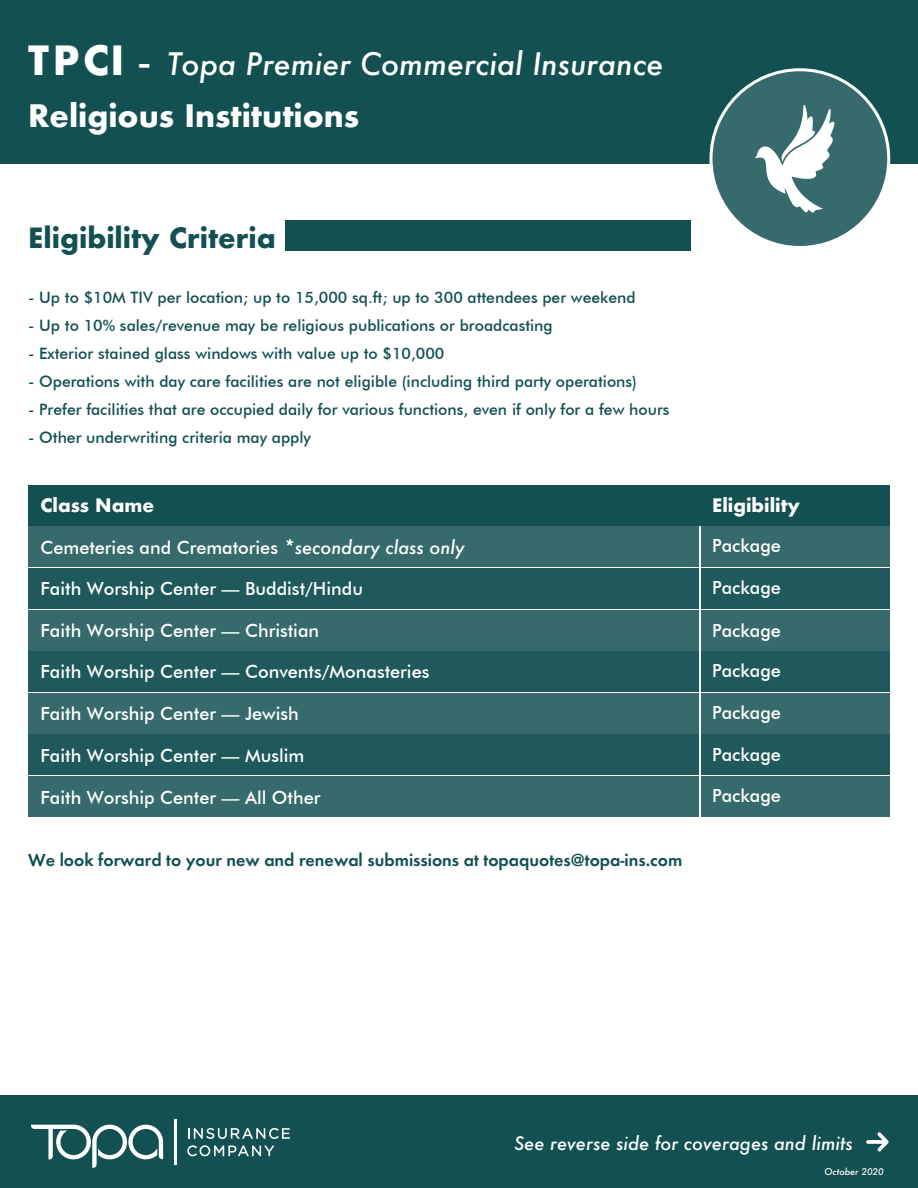
<style>
.page{position:relative;width:918px;height:1188px;background:#fff}
.page>*{position:absolute;margin:0;border:0;box-sizing:border-box;transform-origin:0 0}
.t1{font:italic 500 30.15px "Futura";color:#fff}
.t2{font:700 30.15px "Futura";color:#fff}
.t3{font:700 27.15px "Futura";color:#135052}
.t4{font:500 18.15px "Futura BT";color:#fff}
.t5{font:18.15px "Futura Dem";color:#135052}
.t6{font:italic 500 18.15px "Futura";color:#fff}
.t7{font:700 18.15px "Futura";color:#fff}
.t8{font:500 15.75px "Futura BT";color:#135052}
.t9{font:italic 500 9px "Futura";color:#fff}
.s1{font-weight:700;font-style:normal;font-size:39.15px}
.s2{font-family:"Futura BT";font-style:normal;font-size:39.15px}
.s3{font-family:"Futura";font-style:italic}
</style>
<div class="page">
<div style="left:0;top:0;width:918px;height:163px;background:#135052"></div>
<div style="left:0;top:1096px;width:918px;height:92px;background:#135052"></div>
<div style="left:286px;top:220px;width:405px;height:31px;background:#135052"></div>
<div style="left:28px;top:485px;width:862px;height:40px;background:#135052"></div>
<div style="left:28px;top:527px;width:862px;height:40px;background:#376a6c"></div>
<div style="left:28px;top:568px;width:862px;height:41px;background:#1f595c"></div>
<div style="left:28px;top:610px;width:862px;height:40px;background:#376a6c"></div>
<div style="left:28px;top:651px;width:862px;height:41px;background:#1f595c"></div>
<div style="left:28px;top:693px;width:862px;height:41px;background:#376a6c"></div>
<div style="left:28px;top:735px;width:862px;height:40px;background:#1f595c"></div>
<div style="left:28px;top:776px;width:862px;height:41px;background:#376a6c"></div>
<hr style="left:700px;top:527px;width:1px;height:290px;background:#fff">
<div style="left:711px;top:70px;width:178px;height:178px;background:#376a6c;border-radius:50%"></div>
<svg style="left:755px;top:105px;width:80px;height:108px"></svg>
<svg style="left:866px;top:1132px;width:23px;height:20px"></svg>
<svg style="left:31px;top:1125px;width:132px;height:43px"></svg>
<hr style="left:174px;top:1119px;width:3px;height:46px;background:#fff">
<svg style="left:188px;top:1128px;width:102px;height:11px"></svg>
<svg style="left:187px;top:1145px;width:88px;height:11px"></svg>
<h1 class="t1" style="left:28px;top:44px;width:637px"><span class="s1">TPCI</span> <span class="s2">-</span> Topa Premier Commercial Insurance</h1>
<h1 class="t2" style="left:28px;top:95px;width:333px">Religious Institutions</h1>
<h2 class="t3" style="left:28px;top:219px;width:249px">Eligibility Criteria</h2>
<p class="t8" style="left:28px;top:288px;width:609px">- Up to $10M TIV per location; up to 15,000 sq.ft; up to 300 attendees per weekend</p>
<p class="t8" style="left:28px;top:316px;width:526px">- Up to 10% sales/revenue may be religious publications or broadcasting</p>
<p class="t8" style="left:28px;top:344px;width:418px">- Exterior stained glass windows with value up to $10,000</p>
<p class="t8" style="left:28px;top:372px;width:610px">- Operations with day care facilities are not eligible (including third party operations)</p>
<p class="t8" style="left:28px;top:400px;width:643px">- Prefer facilities that are occupied daily for various functions, even if only for a few hours</p>
<p class="t8" style="left:28px;top:428px;width:284px">- Other underwriting criteria may apply</p>
<p class="t7" style="left:41px;top:493px;width:115px">Class Name</p>
<p class="t4" style="left:41px;top:536px;width:426px">Cemeteries and Crematories <span class="s3">*secondary class only</span></p>
<p class="t4" style="left:712px;top:535px;width:70px">Package</p>
<p class="t4" style="left:712px;top:577px;width:70px">Package</p>
<p class="t4" style="left:712px;top:619px;width:70px">Package</p>
<p class="t4" style="left:712px;top:660px;width:70px">Package</p>
<p class="t4" style="left:712px;top:701px;width:70px">Package</p>
<p class="t4" style="left:712px;top:743px;width:70px">Package</p>
<p class="t4" style="left:712px;top:785px;width:70px">Package</p>
<p class="t7" style="left:712px;top:493px;width:89px">Eligibility</p>
<p class="t4" style="left:41px;top:578px;width:324px">Faith Worship Center — Buddist/Hindu</p>
<p class="t4" style="left:41px;top:619px;width:280px">Faith Worship Center — Christian</p>
<p class="t4" style="left:41px;top:661px;width:390px">Faith Worship Center — Convents/Monasteries</p>
<p class="t4" style="left:41px;top:703px;width:260px">Faith Worship Center — Jewish</p>
<p class="t4" style="left:41px;top:744px;width:265px">Faith Worship Center — Muslim</p>
<p class="t4" style="left:41px;top:787px;width:281px">Faith Worship Center — All Other</p>
<p class="t5" style="left:28px;top:849px;width:656px">We look forward to your new and renewal submissions at topaquotes@topa-ins.com</p>
<p class="t6" style="left:514px;top:1131px;width:340px">See reverse side for coverages and limits</p>
<p class="t9" style="left:825px;top:1166px;width:61px">October 2020</p>
</div>
